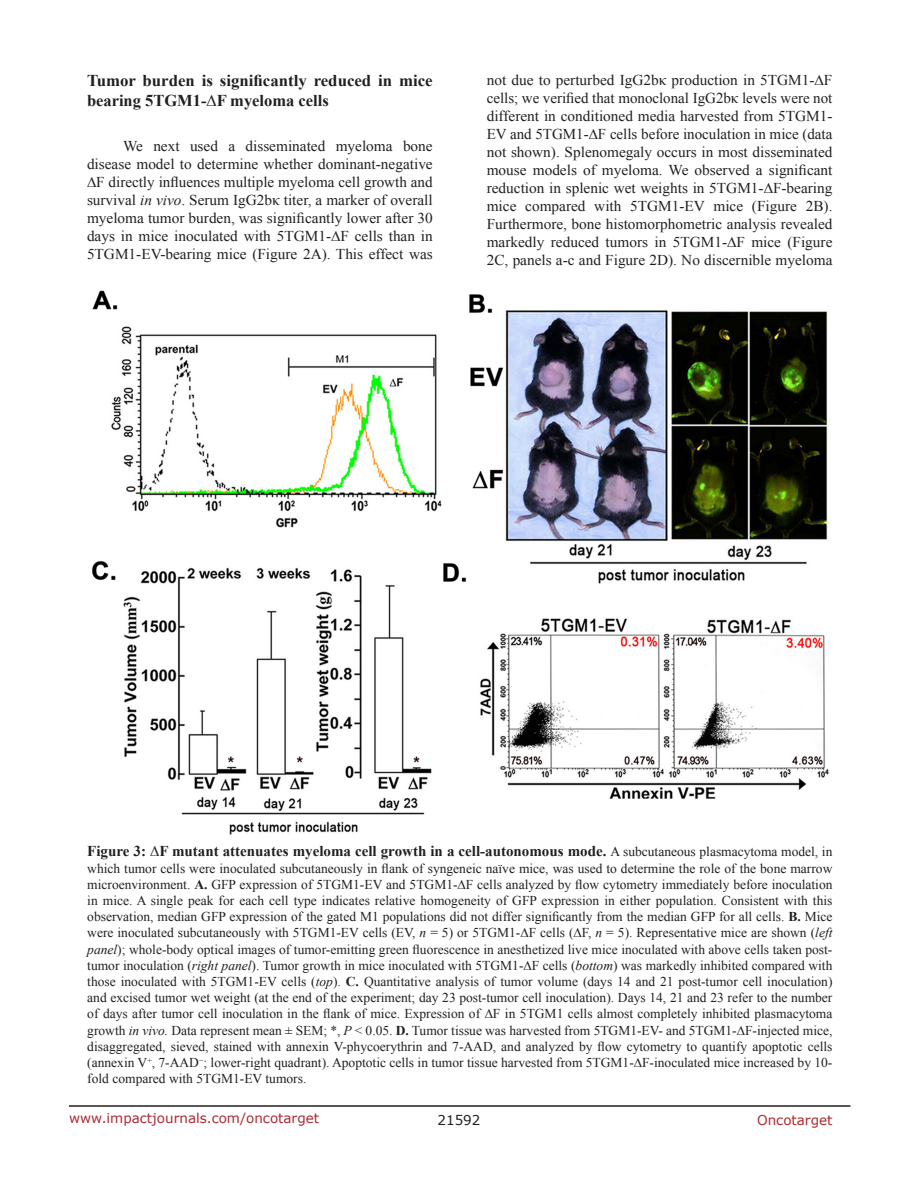
<style>
.page{position:relative;width:918px;height:1188px;background:#fff}
.page>*{position:absolute;margin:0;border:0;box-sizing:border-box;transform-origin:0 0}
.SubHeading{font:700 16.5px/19.8px "Times New Roman";color:#221f22}
.BodyText{font:15px/18px "Times New Roman";color:#221f22;text-align:justify}
.FigureText{font:700 15px "Times New Roman";color:#221f22}
.FigureText-2{font:13.5px/16.2px "Times New Roman";color:#221f22;text-align:justify}
.t1{font:13.5px "Verdana";color:#ac2b31}
.t2{font:13.5px "Verdana";color:#221f22}
.s1{font-style:italic}
.s2{font-weight:400;font-size:13.5px}
.s3{font-weight:700}
</style>
<div class="page">
<hr style="left:69px;top:1105px;width:781px;height:2px;background:#231f20">
<img style="left:92px;top:290px;width:739px;height:545px">
<p class="SubHeading" style="left:87px;top:70px;width:347px">Tumor burden is significantly reduced in mice bearing 5TGM1-∆F myeloma cells</p>
<p class="BodyText" style="left:87px;top:137px;width:347px;text-indent:36px">We next used a disseminated myeloma bone disease model to determine whether dominant-negative ∆F directly influences multiple myeloma cell growth and survival <span class="s1">in vivo</span>. Serum IgG2bκ titer, a marker of overall myeloma tumor burden, was significantly lower after 30 days in mice inoculated with 5TGM1-∆F cells than in 5TGM1-EV-bearing mice (Figure 2A). This effect was</p>
<p class="BodyText" style="left:487px;top:71px;width:347px">not due to perturbed IgG2bκ production in 5TGM1-∆F cells; we verified that monoclonal IgG2bκ levels were not different in conditioned media harvested from 5TGM1- EV and 5TGM1-∆F cells before inoculation in mice (data not shown). Splenomegaly occurs in most disseminated mouse models of myeloma. We observed a significant reduction in splenic wet weights in 5TGM1-∆F-bearing mice compared with 5TGM1-EV mice (Figure 2B).<br>Furthermore, bone histomorphometric analysis revealed markedly reduced tumors in 5TGM1-∆F mice (Figure 2C, panels a-c and Figure 2D). No discernible myeloma</p>
<p class="FigureText" style="left:87px;top:841px;width:747px">Figure 3: ∆F mutant attenuates myeloma cell growth in a cell-autonomous mode. <span class="s2">A subcutaneous plasmacytoma model, in</span></p>
<p class="FigureText-2" style="left:87px;top:860px;width:747px">which tumor cells were inoculated subcutaneously in flank of syngeneic naïve mice, was used to determine the role of the bone marrow microenvironment. <span class="s3">A.</span> GFP expression of 5TGM1-EV and 5TGM1-∆F cells analyzed by flow cytometry immediately before inoculation in mice. A single peak for each cell type indicates relative homogeneity of GFP expression in either population. Consistent with this observation, median GFP expression of the gated M1 populations did not differ significantly from the median GFP for all cells. <span class="s3">B.</span> Mice were inoculated subcutaneously with 5TGM1-EV cells (EV, <span class="s1">n</span> = 5) or 5TGM1-∆F cells (∆F, <span class="s1">n</span> = 5). Representative mice are shown (<span class="s1">left panel</span>); whole-body optical images of tumor-emitting green fluorescence in anesthetized live mice inoculated with above cells taken post&shy;tumor inoculation (<span class="s1">right panel</span>). Tumor growth in mice inoculated with 5TGM1-∆F cells (<span class="s1">bottom</span>) was markedly inhibited compared with those inoculated with 5TGM1-EV cells (<span class="s1">top</span>). <span class="s3">C.</span> Quantitative analysis of tumor volume (days 14 and 21 post-tumor cell inoculation) and excised tumor wet weight (at the end of the experiment; day 23 post-tumor cell inoculation). Days 14, 21 and 23 refer to the number of days after tumor cell inoculation in the flank of mice. Expression of ∆F in 5TGM1 cells almost completely inhibited plasmacytoma growth <span class="s1">in vivo.</span> Data represent mean ± SEM; *, <span class="s1">P</span> &lt; 0.05. <span class="s3">D.</span> Tumor tissue was harvested from 5TGM1-EV- and 5TGM1-∆F-injected mice, disaggregated, sieved, stained with annexin V-phycoerythrin and 7-AAD, and analyzed by flow cytometry to quantify apoptotic cells (annexin V<sup>+</sup>, 7-AAD<sup>−</sup>; lower-right quadrant). Apoptotic cells in tumor tissue harvested from 5TGM1-∆F-inoculated mice increased by 10- fold compared with 5TGM1-EV tumors.</p>
<p class="t1" style="left:69px;top:1109px;width:252px">www.impactjournals.com/oncotarget</p>
<p class="t2" style="left:438px;top:1111px;width:44px">21592</p>
<p class="t1" style="left:757px;top:1111px;width:77px">Oncotarget</p>
</div>
